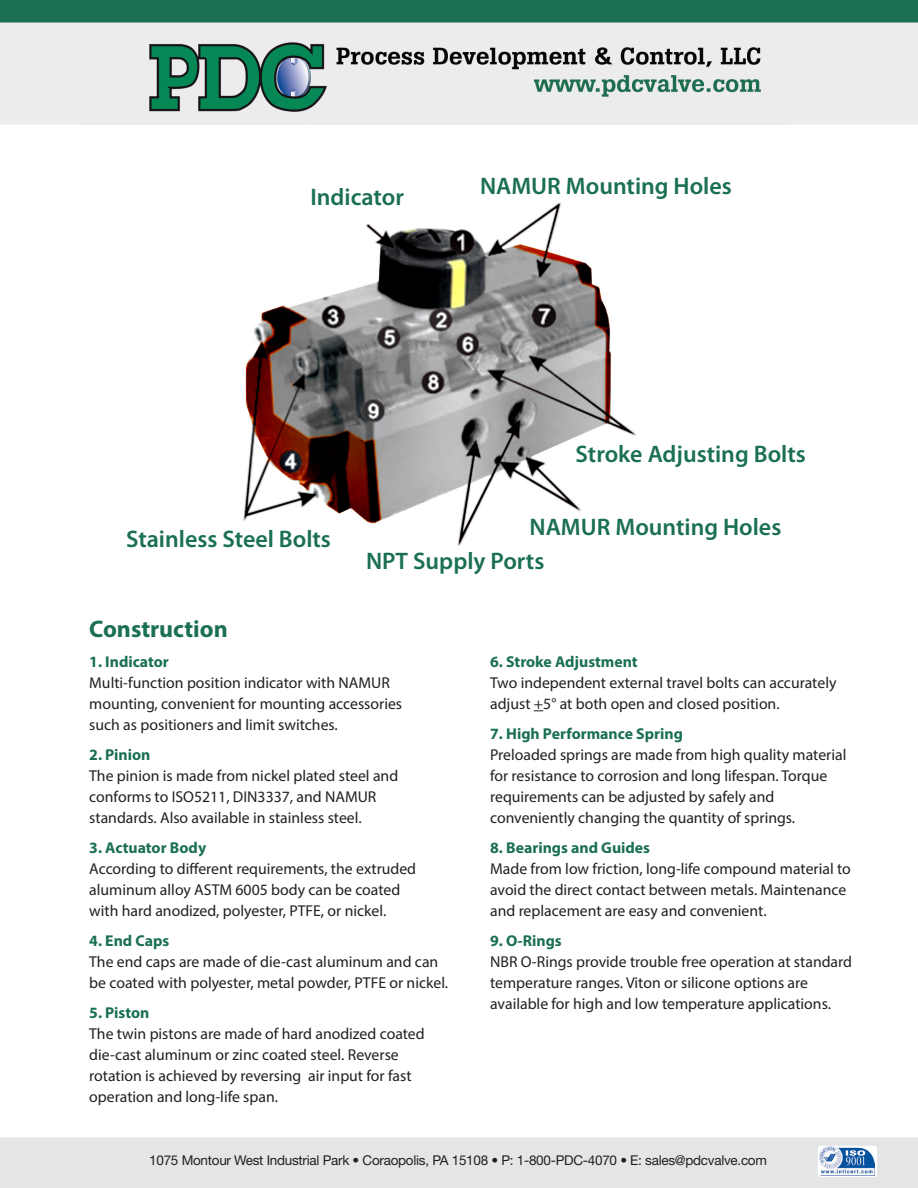
<style>
.page{position:relative;width:918px;height:1188px;background:#fff}
.page>*{position:absolute;margin:0;border:0;box-sizing:border-box;transform-origin:0 0}
.t1{font:600 24px "Myriad Pro";color:#1a7050}
.BODY{font:700 24px "Myriad Pro";color:#1a7050}
.BODY-2{font:15.75px/21px "Myriad Pro";color:#231f20}
.t2{font:13.5px "Helvetica Neue LT Std";letter-spacing:-.02em;color:#231f20}
.s1{font-weight:700;color:#1a7050}
</style>
<div class="page">
<div style="left:0;top:1137px;width:918px;height:51px;background:#e4e5e7"></div>
<svg style="left:818px;top:1146px;width:59px;height:31px"></svg>
<img style="left:0;top:22px;width:918px;height:103px">
<img style="left:820px;top:1146px;width:54px;height:30px">
<div style="left:0;top:0;width:918px;height:22px;background:#1a7050"></div>
<img style="left:243px;top:202px;width:393px;height:344px">
<p class="t1" style="left:310px;top:182px;width:95px">Indicator</p>
<p class="t1" style="left:480px;top:171px;width:253px">NAMUR Mounting Holes</p>
<p class="t1" style="left:126px;top:524px;width:207px">Stainless Steel Bolts</p>
<p class="BODY" style="left:89px;top:613px;width:140px">Construction</p>
<p class="t1" style="left:576px;top:439px;width:232px">Stroke Adjusting Bolts</p>
<p class="t1" style="left:530px;top:512px;width:253px">NAMUR Mounting Holes</p>
<p class="t1" style="left:366px;top:546px;width:180px">NPT Supply Ports</p>
<p class="BODY-2" style="left:89px;top:651px;width:314px"><span class="s1">1. Indicator<br></span>Multi-function position indicator with NAMUR mounting, convenient for mounting accessories such as positioners and limit switches.</p>
<p class="BODY-2" style="left:89px;top:744px;width:310px"><span class="s1">2. Pinion<br></span>The pinion is made from nickel plated steel and conforms to ISO5211, DIN3337, and NAMUR standards. Also available in stainless steel.</p>
<p class="BODY-2" style="left:89px;top:837px;width:328px"><span class="s1">3. Actuator Body<br></span>According to different requirements, the extruded aluminum alloy ASTM 6005 body can be coated with hard anodized, polyester, PTFE, or nickel.</p>
<p class="BODY-2" style="left:89px;top:930px;width:360px"><span class="s1">4. End Caps<br></span>The end caps are made of die-cast aluminum and can be coated with polyester, metal powder, PTFE or nickel.</p>
<p class="BODY-2" style="left:89px;top:1002px;width:337px"><span class="s1">5. Piston<br></span>The twin pistons are made of hard anodized coated die-cast aluminum or zinc coated steel. Reverse rotation is achieved by reversing air input for fast operation and long-life span.</p>
<p class="BODY-2" style="left:490px;top:651px;width:348px"><span class="s1">6. Stroke Adjustment<br></span>Two independent external travel bolts can accurately adjust +5° at both open and closed position.</p>
<p class="BODY-2" style="left:490px;top:723px;width:358px"><span class="s1">7. High Performance Spring<br></span>Preloaded springs are made from high quality material for resistance to corrosion and long lifespan. Torque requirements can be adjusted by safely and conveniently changing the quantity of springs.</p>
<p class="BODY-2" style="left:490px;top:837px;width:362px"><span class="s1">8. Bearings and Guides<br></span>Made from low friction, long-life compound material to avoid the direct contact between metals. Maintenance and replacement are easy and convenient.</p>
<p class="BODY-2" style="left:490px;top:930px;width:364px"><span class="s1">9. O-Rings<br></span>NBR O-Rings provide trouble free operation at standard temperature ranges. Viton or silicone options are available for high and low temperature applications.</p>
<p class="t2" style="left:149px;top:1152px;width:619px">1075 Montour West Industrial Park • Coraopolis, PA 15108 • P: 1-800-PDC-4070 • E: sales@pdcvalve.com</p>
</div>
